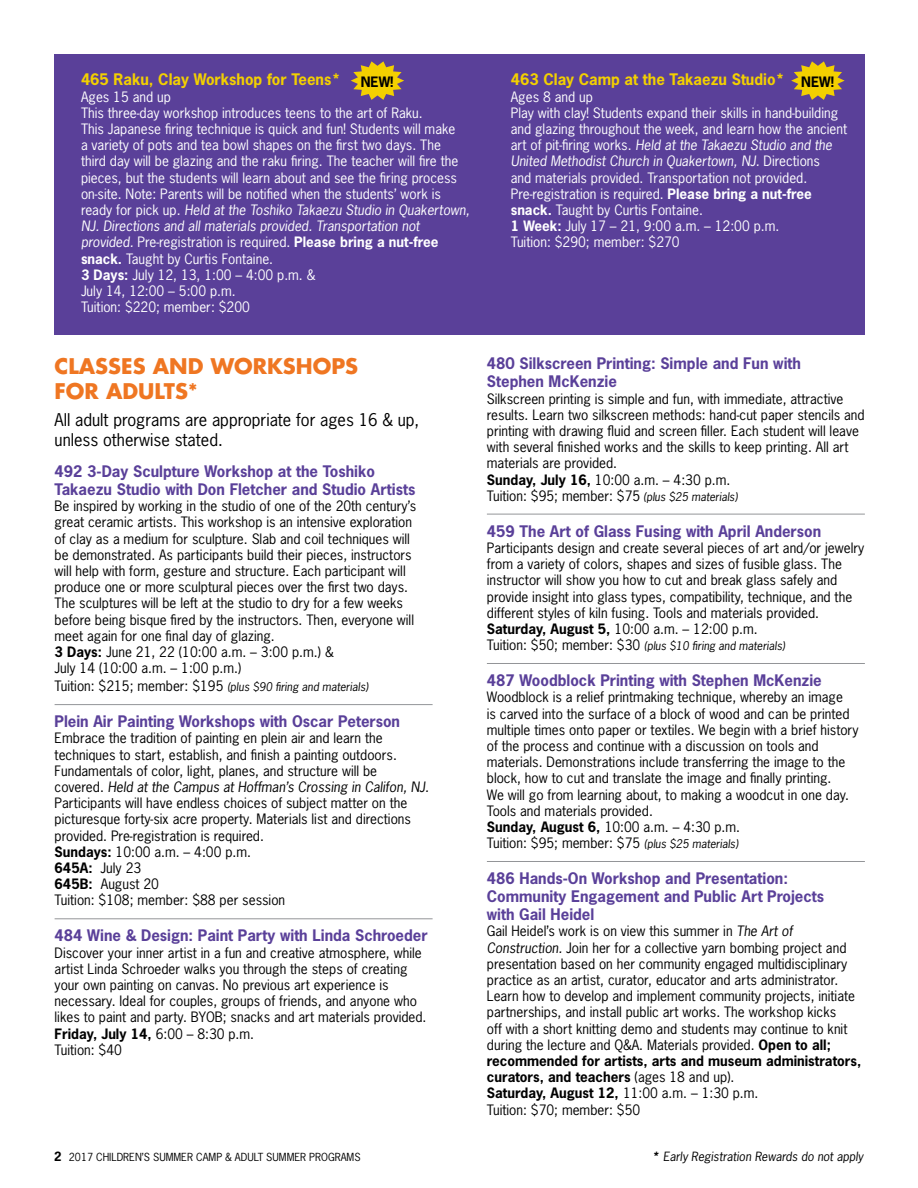
<style>
.page{position:relative;width:918px;height:1188px;background:#fff}
.page>*{position:absolute;margin:0;border:0;box-sizing:border-box;transform-origin:0 0}
.t1{font:700 21px/25.2px "Futura";color:#ef7622}
.t2{font:16.5px/19.8px "News Gothic";color:#000}
.t3{font:700 15px/18px "News Gothic";color:#5a4099}
.t4{font:700 15px "News Gothic";color:#f3d000}
.t5{font:13.5px/16.2px "News Gothic";color:#000}
.t6{font:13.5px/16.2px "News Gothic";color:#fff}
.t7{font:700 13.5px "News Gothic";color:#000}
.t8{font:italic 12px "News Gothic";color:#000}
.t9{font:italic 11.25px "News Gothic";color:#000}
.t10{font:10.5px "News Gothic";color:#000}
.s1{font-style:italic}
.s2{font-weight:700}
.s3{font-style:normal;font-size:13.5px}
.s4{font-style:italic;font-size:11.25px}
.s5{font-weight:700;font-size:12px}
</style>
<div class="page">
<hr style="left:55px;top:704px;width:378px;height:1px;background:#939598">
<hr style="left:55px;top:918px;width:378px;height:1px;background:#939598">
<hr style="left:487px;top:514px;width:378px;height:1px;background:#939598">
<hr style="left:487px;top:663px;width:378px;height:1px;background:#939598">
<hr style="left:487px;top:861px;width:378px;height:1px;background:#939598">
<div style="left:55px;top:54px;width:810px;height:281px;background:#5a4099"></div>
<svg style="left:351px;top:61px;width:53px;height:39px"></svg>
<svg style="left:791px;top:61px;width:54px;height:39px"></svg>
<p class="t4" style="left:81px;top:70px;width:261px">465 Raku, Clay Workshop for Teens*</p>
<p class="t6" style="left:81px;top:88px;width:390px">Ages 15 and up<br>This three-day workshop introduces teens to the art of Raku.<br>This Japanese firing technique is quick and fun! Students will make<br>a variety of pots and tea bowl shapes on the first two days. The<br>third day will be glazing and the raku firing. The teacher will fire the pieces, but the students will learn about and see the firing process on-site. Note: Parents will be notified when the students’ work is ready for pick up. <span class="s1">Held at the Toshiko Takaezu Studio in Quakertown, NJ. Directions and all materials provided. Transportation not provided.</span> Pre-registration is required. <span class="s2">Please bring a nut-free snack.</span> Taught by Curtis Fontaine.<br><span class="s2">3 Days:</span> July 12, 13, 1:00 – 4:00 p.m. &amp;<br>July 14, 12:00 – 5:00 p.m.<br>Tuition: $220; member: $200</p>
<p class="t4" style="left:511px;top:70px;width:276px">463 Clay Camp at the Takaezu Studio*</p>
<p class="t6" style="left:511px;top:88px;width:338px">Ages 8 and up<br>Play with clay! Students expand their skills in hand-building and glazing throughout the week, and learn how the ancient art of pit-firing works. <span class="s1">Held at the Takaezu Studio and the United Methodist Church in Quakertown, NJ.</span> Directions<br>and materials provided. Transportation not provided.<br>Pre-registration is required. <span class="s2">Please bring a nut-free snack.</span> Taught by Curtis Fontaine.<br><span class="s2">1 Week:</span> July 17 – 21, 9:00 a.m. – 12:00 p.m.<br>Tuition: $290; member: $270</p>
<p class="t7" style="left:361px;top:73px;width:34px">NEW!</p>
<p class="t7" style="left:801px;top:73px;width:34px">NEW!</p>
<h1 class="t1" style="left:55px;top:353px;width:305px">CLASSES AND WORKSHOPS<br>FOR ADULTS*</h1>
<p class="t2" style="left:55px;top:410px;width:366px">All adult programs are appropriate for ages 16 &amp; up, unless otherwise stated.</p>
<p class="t3" style="left:55px;top:462px;width:362px">492 3-Day Sculpture Workshop at the Toshiko<br>Takaezu Studio with Don Fletcher and Studio Artists</p>
<p class="t5" style="left:55px;top:498px;width:363px">Be inspired by working in the studio of one of the 20th century’s great ceramic artists. This workshop is an intensive exploration of clay as a medium for sculpture. Slab and coil techniques will be demonstrated. As participants build their pieces, instructors will help with form, gesture and structure. Each participant will produce one or more sculptural pieces over the first two days.<br>The sculptures will be left at the studio to dry for a few weeks before being bisque fired by the instructors. Then, everyone will meet again for one final day of glazing.<br><span class="s2">3 Days:</span> June 21, 22 (10:00 a.m. – 3:00 p.m.) &amp;<br>July 14 (10:00 a.m. – 1:00 p.m.)</p>
<p class="t9" style="left:55px;top:680px;width:315px"><span class="s3">Tuition: $215; member: $195</span> (plus $90 firing and materials)</p>
<p class="t3" style="left:55px;top:712px;width:347px">Plein Air Painting Workshops with Oscar Peterson</p>
<p class="t5" style="left:55px;top:730px;width:376px">Embrace the tradition of painting en plein air and learn the techniques to start, establish, and finish a painting outdoors.<br>Fundamentals of color, light, planes, and structure will be covered. <span class="s1">Held at the Campus at Hoffman’s Crossing in Califon, NJ.<br></span>Participants will have endless choices of subject matter on the picturesque forty-six acre property. Materials list and directions provided. Pre-registration is required.<br><span class="s2">Sundays:</span> 10:00 a.m. – 4:00 p.m.<br><span class="s2">645A:</span> July 23<br><span class="s2">645B:</span> August 20<br>Tuition: $108; member: $88 per session</p>
<p class="t3" style="left:55px;top:927px;width:375px">484 Wine &amp; Design: Paint Party with Linda Schroeder</p>
<p class="t5" style="left:55px;top:944px;width:373px">Discover your inner artist in a fun and creative atmosphere, while artist Linda Schroeder walks you through the steps of creating your own painting on canvas. No previous art experience is necessary. Ideal for couples, groups of friends, and anyone who likes to paint and party. BYOB; snacks and art materials provided.<br><span class="s2">Friday, July 14,</span> 6:00 – 8:30 p.m.<br>Tuition: $40</p>
<p class="t3" style="left:487px;top:354px;width:316px">480 Silkscreen Printing: Simple and Fun with<br>Stephen McKenzie</p>
<p class="t5" style="left:487px;top:390px;width:379px">Silkscreen printing is simple and fun, with immediate, attractive results. Learn two silkscreen methods: hand-cut paper stencils and printing with drawing fluid and screen filler. Each student will leave with several finished works and the skills to keep printing. All art materials are provided.<br><span class="s2">Sunday, July 16,</span> 10:00 a.m. – 4:30 p.m.<br>Tuition: $95; member: $75 <span class="s4">(plus $25 materials)</span></p>
<p class="t3" style="left:487px;top:522px;width:336px">459 The Art of Glass Fusing with April Anderson</p>
<p class="t5" style="left:487px;top:540px;width:379px">Participants design and create several pieces of art and/or jewelry from a variety of colors, shapes and sizes of fusible glass. The instructor will show you how to cut and break glass safely and provide insight into glass types, compatibility, technique, and the different styles of kiln fusing. Tools and materials provided.<br><span class="s2">Saturday, August 5,</span> 10:00 a.m. – 12:00 p.m.</p>
<p class="t9" style="left:487px;top:639px;width:300px"><span class="s3">Tuition: $50; member: $30</span> (plus $10 firing and materials)</p>
<p class="t3" style="left:487px;top:671px;width:336px">487 Woodblock Printing with Stephen McKenzie</p>
<p class="t5" style="left:487px;top:689px;width:373px">Woodblock is a relief printmaking technique, whereby an image<br>is carved into the surface of a block of wood and can be printed multiple times onto paper or textiles. We begin with a brief history of the process and continue with a discussion on tools and materials. Demonstrations include transferring the image to the block, how to cut and translate the image and finally printing.<br>We will go from learning about, to making a woodcut in one day.<br>Tools and materials provided.<br><span class="s2">Sunday, August 6,</span> 10:00 a.m. – 4:30 p.m.<br>Tuition: $95; member: $75 <span class="s4">(plus $25 materials)</span></p>
<p class="t3" style="left:487px;top:869px;width:339px">486 Hands-On Workshop and Presentation:<br>Community Engagement and Public Art Projects with Gail Heidel</p>
<p class="t5" style="left:487px;top:923px;width:376px">Gail Heidel’s work is on view this summer in <span class="s1">The Art of Construction.</span> Join her for a collective yarn bombing project and presentation based on her community engaged multidisciplinary practice as an artist, curator, educator and arts administrator.<br>Learn how to develop and implement community projects, initiate partnerships, and install public art works. The workshop kicks<br>off with a short knitting demo and students may continue to knit during the lecture and Q&amp;A. Materials provided. <span class="s2">Open to all; recommended for artists, arts and museum administrators, curators, and teachers</span> (ages 18 and up).<br><span class="s2">Saturday, August 12,</span> 11:00 a.m. – 1:30 p.m.<br>Tuition: $70; member: $50</p>
<p class="t10" style="left:54px;top:1150px;width:308px"><span class="s5">2</span> 2017 CHILDREN’S SUMMER CAMP &amp; ADULT SUMMER PROGRAMS</p>
<p class="t8" style="left:652px;top:1148px;width:213px"><span class="s2">*</span> Early Registration Rewards do not apply</p>
</div>
